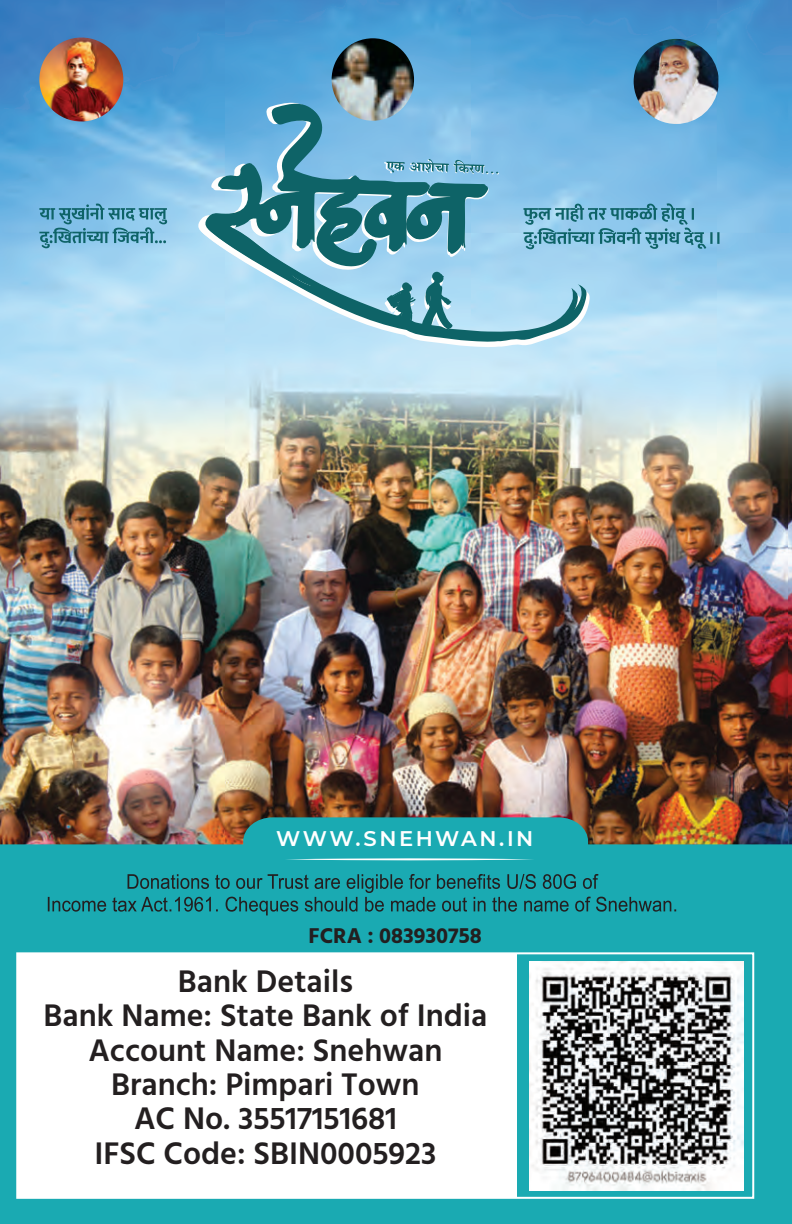
<style>
.page{position:relative;width:792px;height:1224px;background:#fff}
.page>*{position:absolute;margin:0;border:0;box-sizing:border-box;transform-origin:0 0}
.t1{font:600 32px/34.4px "Hind";color:#231f20;text-align:center}
.t2{font:700 22px "Hind";color:#231f20}
.t3{font:600 21.2px "Montserrat";letter-spacing:.12em;color:#fff}
</style>
<div class="page">
<img style="left:787px;top:0;width:5px;height:817px">
<img style="left:0;top:0;width:787px;height:817px">
<svg style="left:0;top:817px;width:792px;height:407px;background:#2aa3a7"></svg>
<svg style="left:48px;top:874px;width:628px;height:41px;background:#1b9198"></svg>
<img style="left:39px;top:38px;width:84px;height:83px;border-radius:42px">
<img style="left:332px;top:38px;width:82px;height:83px;border-radius:41px">
<img style="left:634px;top:39px;width:84px;height:85px">
<svg style="left:197px;top:103px;width:392px;height:243px;background:#acd7f0"></svg>
<svg style="left:204px;top:104px;width:382px;height:236px;background:#7eb8d1"></svg>
<svg style="left:403px;top:182px;width:86px;height:77px;background:#599bac"></svg>
<svg style="left:384px;top:159px;width:115px;height:16px;background:#7bb6d1"></svg>
<svg style="left:39px;top:204px;width:128px;height:44px;background:#69abc7"></svg>
<svg style="left:523px;top:203px;width:196px;height:46px;background:#71b0cb"></svg>
<svg style="left:285px;top:858px;width:250px;height:2px"></svg>
<div style="left:17px;top:953px;width:500px;height:245px;background:#fff"></div>
<img style="left:529px;top:961px;width:214px;height:229px">
<p class="t3" style="left:276px;top:823px;width:259px">WWW.SNEHWAN.IN</p>
<p class="t2" style="left:309px;top:922px;width:175px">FCRA : 083930758</p>
<p class="t1" style="left:44px;top:966px;width:445px">Bank Details<br>Bank Name: State Bank of India<br>Account Name: Snehwan<br>Branch: Pimpari Town<br>AC No. 35517151681<br>IFSC Code: SBIN0005923</p>
</div>
